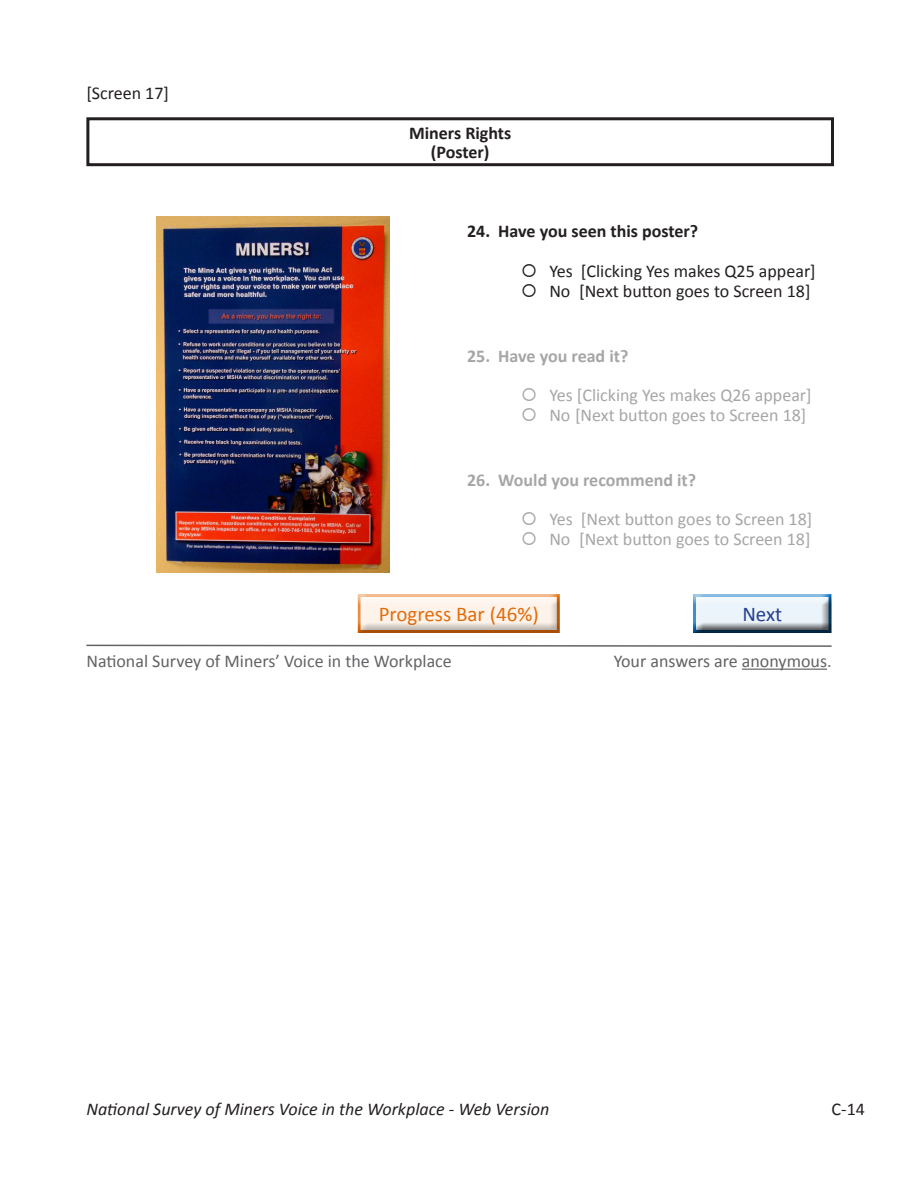
<style>
.page{position:relative;width:918px;height:1188px;background:#fff}
.page>*{position:absolute;margin:0;border:0;box-sizing:border-box;transform-origin:0 0}
.t1{font:21px "Calibri";color:#e36c0a}
.t2{font:21px "Calibri";color:#253f8e}
.t3{font:18px "Calibri";color:#a6a6a6}
.t4{font:18px "Calibri";color:#231f20}
.t5{font:18px "Calibri";color:#636366}
.t6{font:italic 18px "Calibri";color:#231f20}
.Question__table{font:700 18px/19.8px "Calibri";color:#231f20;text-align:center}
.Question__table-2{font:700 18px "Calibri";color:#a6a6a6}
</style>
<div class="page">
<div style="left:86px;top:117px;width:748px;height:49px;border:3px solid #231f20"></div>
<div style="left:693px;top:594px;width:139px;height:40px;background:#231f20;opacity:.75"></div>
<div style="left:357px;top:593px;width:208px;height:41px;background:#a6a6a6;opacity:.75"></div>
<img style="left:156px;top:216px;width:233px;height:357px">
<hr style="left:742px;top:669px;width:85px;height:1px;background:#636366">
<svg style="left:86px;top:644px;width:746px;height:3px"></svg>
<p class="t4" style="left:86px;top:82px;width:84px">[Screen 17]</p>
<p class="Question__table" style="left:409px;top:123px;width:104px">Miners Rights (Poster)</p>
<p class="Question__table" style="left:467px;top:221px;width:233px">24. Have you seen this poster?</p>
<p class="t4" style="left:521px;top:260px;width:296px">○ Yes [Clicking Yes makes Q25 appear]</p>
<p class="t4" style="left:521px;top:279px;width:291px">○ No [Next button goes to Screen 18]</p>
<p class="Question__table-2" style="left:467px;top:344px;width:163px">25. Have you read it?</p>
<p class="t3" style="left:521px;top:384px;width:292px">○ Yes [Clicking Yes makes Q26 appear]</p>
<p class="t3" style="left:521px;top:404px;width:287px">○ No [Next button goes to Screen 18]</p>
<p class="Question__table-2" style="left:467px;top:468px;width:231px">26. Would you recommend it?</p>
<p class="t3" style="left:521px;top:508px;width:293px">○ Yes [Next button goes to Screen 18]</p>
<p class="t3" style="left:521px;top:528px;width:291px">○ No [Next button goes to Screen 18]</p>
<p class="t1" style="left:379px;top:601px;width:162px">Progress Bar (46%)</p>
<p class="t2" style="left:742px;top:601px;width:41px">Next</p>
<p class="t5" style="left:86px;top:650px;width:367px">National Survey of Miners’ Voice in the Workplace</p>
<p class="t5" style="left:614px;top:650px;width:219px">Your answers are anonymous.</p>
<p class="t6" style="left:86px;top:1097px;width:464px">National Survey of Miners Voice in the Workplace - Web Version</p>
<p class="t4" style="left:832px;top:1098px;width:35px">C-14</p>
</div>
